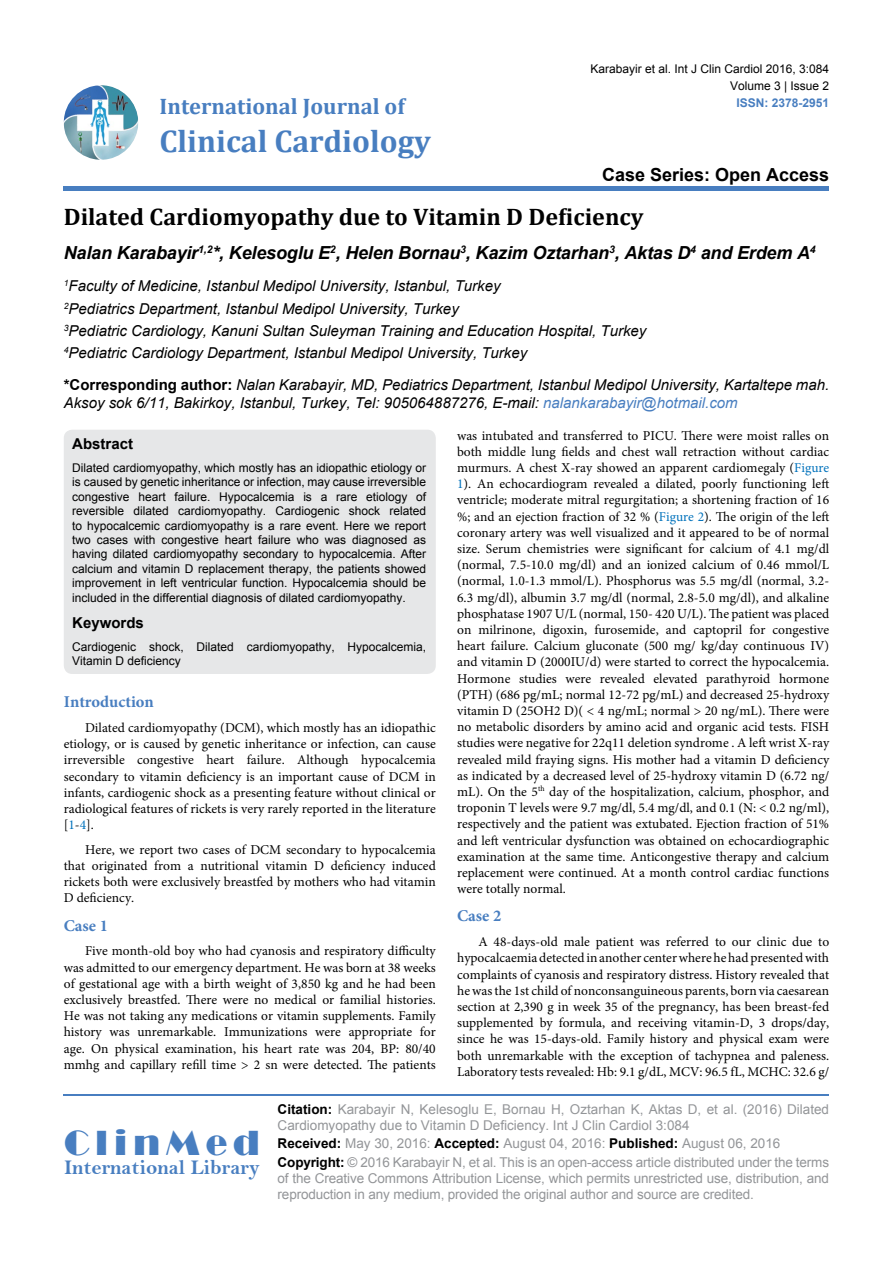
<style>
.page{position:relative;width:893px;height:1263px;background:#fff}
.page>*{position:absolute;margin:0;border:0;box-sizing:border-box;transform-origin:0 0}
.t1{font:36px "Broadway";letter-spacing:.16em;color:#487ec0}
.t2{font:700 31.5px "Cambria";color:#487ec0}
.t3{font:700 24px "Cambria";color:#000}
.t4{font:700 22.5px "Cambria";color:#487ec0}
.t5{font:21px "Bell MT Bold";color:#487ec0}
.t6{font:italic 700 18px "Arial";letter-spacing:-.01em;color:#000}
.t7{font:700 18px "Arial";color:#000}
.t8{font:700 16.5px "Minion Pro";color:#487ec0}
.t9{font:italic 15px/22.2px "Arial";color:#000}
.t10{font:700 15px "Arial";color:#000}
.t11{font:13.5px/16.2px "Minion Pro";color:#000;text-align:justify}
.t12{font:13.5px/16.2px "Arial";letter-spacing:-.01em;color:#939598}
.t13{font:12px/14.4px "Arial";color:#000;text-align:justify}
.t14{font:700 12px "Arial";color:#487ec0}
.s1{font-weight:700;font-style:normal}
.s2{color:#487ec0}
.s3{color:#0072bc}
.s4{font-weight:700;color:#000}
</style>
<div class="page">
<img style="left:64px;top:85px;width:74px;height:75px;border-radius:37px">
<div style="left:64px;top:186px;width:765px;height:5px;background:#487ec0"></div>
<hr style="left:64px;top:1094px;width:765px;height:1px;background:#487ec0">
<div style="left:64px;top:430px;width:372px;height:244px;background:#e6e7e8;border-radius:9px"></div>
<h3 class="t4" style="left:160px;top:91px;width:247px">International Journal of</h3>
<h2 class="t2" style="left:160px;top:119px;width:273px">Clinical Cardiology</h2>
<p class="t13" style="left:590px;top:61px;width:240px">Karabayir et al. Int J Clin Cardiol 2016, 3:084</p>
<p class="t14" style="left:736px;top:95px;width:94px">ISSN: 2378-2951</p>
<p class="t13" style="left:730px;top:78px;width:101px">Volume 3 | Issue 2</p>
<h3 class="t7" style="left:602px;top:163px;width:229px">Case Series: Open Access</h3>
<h3 class="t3" style="left:64px;top:200px;width:581px">Dilated Cardiomyopathy due to Vitamin D Deficiency</h3>
<h3 class="t6" style="left:64px;top:241px;width:753px">Nalan Karabayir<sup>1,2</sup>*, Kelesoglu E<sup>2</sup>, Helen Bornau<sup>3</sup>, Kazim Oztarhan<sup>3</sup>, Aktas D<sup>4</sup> and Erdem A<sup>4</sup></h3>
<p class="t9" style="left:64px;top:275px;width:584px"><sup>1</sup>Faculty of Medicine, Istanbul Medipol University, Istanbul, Turkey<br><sup>2</sup>Pediatrics Department, Istanbul Medipol University, Turkey<br><sup>3</sup>Pediatric Cardiology, Kanuni Sultan Suleyman Training and Education Hospital, Turkey <sup>4</sup>Pediatric Cardiology Department, Istanbul Medipol University, Turkey</p>
<p class="t9" style="left:64px;top:376px;width:767px;line-height:18px"><span class="s1">*Corresponding author:</span> Nalan Karabayir, MD, Pediatrics Department, Istanbul Medipol University, Kartaltepe mah.<br>Aksoy sok 6/11, Bakirkoy, Istanbul, Turkey, Tel: 905064887276, E-mail: <span class="s2">nalankarabayir@hotmail.com</span></p>
<p class="t11" style="left:457px;top:427px;width:374px">was intubated and transferred to PICU. There were moist ralles on both middle lung fields and chest wall retraction without cardiac murmurs. A chest X-ray showed an apparent cardiomegaly (<span class="s3">Figure 1</span>). An echocardiogram revealed a dilated, poorly functioning left ventricle; moderate mitral regurgitation; a shortening fraction of 16 %; and an ejection fraction of 32 % (<span class="s3">Figure 2</span>). The origin of the left coronary artery was well visualized and it appeared to be of normal size. Serum chemistries were significant for calcium of 4.1 mg/dl (normal, 7.5-10.0 mg/dl) and an ionized calcium of 0.46 mmol/L (normal, 1.0-1.3 mmol/L). Phosphorus was 5.5 mg/dl (normal, 3.2- 6.3 mg/dl), albumin 3.7 mg/dl (normal, 2.8-5.0 mg/dl), and alkaline phosphatase 1907 U/L (normal, 150- 420 U/L). The patient was placed on milrinone, digoxin, furosemide, and captopril for congestive heart failure. Calcium gluconate (500 mg/ kg/day continuous IV) and vitamin D (2000IU/d) were started to correct the hypocalcemia.<br>Hormone studies were revealed elevated parathyroid hormone (PTH) (686 pg/mL; normal 12-72 pg/mL) and decreased 25-hydroxy vitamin D (25OH2 D)( &lt; 4 ng/mL; normal &gt; 20 ng/mL). There were no metabolic disorders by amino acid and organic acid tests. FISH studies were negative for 22q11 deletion syndrome . A left wrist X-ray revealed mild fraying signs. His mother had a vitamin D deficiency as indicated by a decreased level of 25-hydroxy vitamin D (6.72 ng/ mL). On the 5<sup>th</sup> day of the hospitalization, calcium, phosphor, and troponin T levels were 9.7 mg/dl, 5.4 mg/dl, and 0.1 (N: &lt; 0.2 ng/ml), respectively and the patient was extubated. Ejection fraction of 51% and left ventricular dysfunction was obtained on echocardiographic examination at the same time. Anticongestive therapy and calcium replacement were continued. At a month control cardiac functions were totally normal.</p>
<p class="t8" style="left:457px;top:904px;width:46px">Case 2</p>
<p class="t11" style="left:457px;top:934px;width:374px;text-indent:21px">A 48-days-old male patient was referred to our clinic due to hypocalcaemia detected in another center where he had presented with complaints of cyanosis and respiratory distress. History revealed that he was the 1st child of nonconsanguineous parents, born via caesarean section at 2,390 g in week 35 of the pregnancy, has been breast-fed supplemented by formula, and receiving vitamin-D, 3 drops/day, since he was 15-days-old. Family history and physical exam were both unremarkable with the exception of tachypnea and paleness.<br>Laboratory tests revealed: Hb: 9.1 g/dL, MCV: 96.5 fL, MCHC: 32.6 g/</p>
<p class="t10" style="left:72px;top:434px;width:62px">Abstract</p>
<p class="t13" style="left:72px;top:461px;width:356px">Dilated cardiomyopathy, which mostly has an idiopathic etiology or is caused by genetic inheritance or infection, may cause irreversible congestive heart failure. Hypocalcemia is a rare etiology of reversible dilated cardiomyopathy. Cardiogenic shock related to hypocalcemic cardiomyopathy is a rare event. Here we report two cases with congestive heart failure who was diagnosed as having dilated cardiomyopathy secondary to hypocalcemia. After calcium and vitamin D replacement therapy, the patients showed improvement in left ventricular function. Hypocalcemia should be included in the differential diagnosis of dilated cardiomyopathy.</p>
<p class="t10" style="left:72px;top:613px;width:73px">Keywords</p>
<p class="t13" style="left:72px;top:640px;width:355px">Cardiogenic shock, Dilated cardiomyopathy, Hypocalcemia,<br>Vitamin D deficiency</p>
<p class="t8" style="left:64px;top:690px;width:92px">Introduction</p>
<p class="t11" style="left:64px;top:719px;width:374px;text-indent:21px">Dilated cardiomyopathy (DCM), which mostly has an idiopathic etiology, or is caused by genetic inheritance or infection, can cause irreversible congestive heart failure. Although hypocalcemia secondary to vitamin deficiency is an important cause of DCM in infants, cardiogenic shock as a presenting feature without clinical or radiological features of rickets is very rarely reported in the literature [<span class="s3">1</span>-<span class="s3">4</span>].</p>
<p class="t11" style="left:64px;top:841px;width:374px;text-indent:21px">Here, we report two cases of DCM secondary to hypocalcemia that originated from a nutritional vitamin D deficiency induced rickets both were exclusively breastfed by mothers who had vitamin D deficiency.</p>
<p class="t8" style="left:64px;top:914px;width:46px">Case 1</p>
<p class="t11" style="left:64px;top:943px;width:374px;text-indent:21px">Five month-old boy who had cyanosis and respiratory difficulty was admitted to our emergency department. He was born at 38 weeks of gestational age with a birth weight of 3,850 kg and he had been exclusively breastfed. There were no medical or familial histories.<br>He was not taking any medications or vitamin supplements. Family history was unremarkable. Immunizations were appropriate for age. On physical examination, his heart rate was 204, BP: 80/40 mmhg and capillary refill time &gt; 2 sn were detected. The patients</p>
<h1 class="t1" style="left:64px;top:1122px;width:197px">ClinMed</h1>
<h3 class="t5" style="left:64px;top:1155px;width:197px">International Library</h3>
<p class="t12" style="left:278px;top:1101px;width:553px"><span class="s4">Citation:</span> Karabayir N, Kelesoglu E, Bornau H, Oztarhan K, Aktas D, et al. (2016) Dilated<br>Cardiomyopathy due to Vitamin D Deficiency. Int J Clin Cardiol 3:084</p>
<p class="t12" style="left:278px;top:1135px;width:553px;line-height:18.3px"><span class="s4">Received:</span> May 30, 2016: <span class="s4">Accepted:</span> August 04, 2016: <span class="s4">Published:</span> August 06, 2016<br><span class="s4">Copyright:</span> © 2016 Karabayir N, et al. This is an open-access article distributed under the terms</p>
<p class="t12" style="left:278px;top:1170px;width:553px">of the Creative Commons Attribution License, which permits unrestricted use, distribution, and reproduction in any medium, provided the original author and source are credited.</p>
</div>
